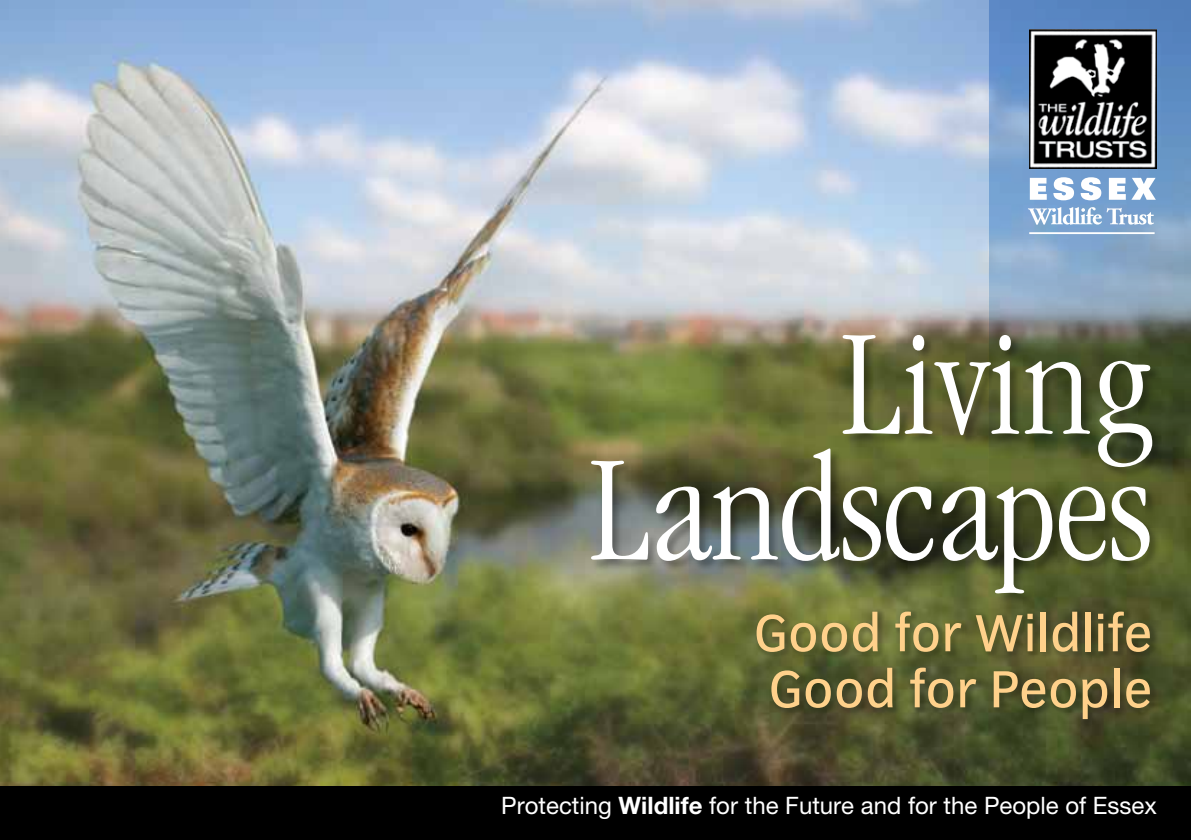
<style>
.page{position:relative;width:1191px;height:840px;background:#fff}
.page>*{position:absolute;margin:0;border:0;box-sizing:border-box;transform-origin:0 0}
.t1{font:300 condensed 156px/125.6px "Garamond";color:#fff;text-align:right}
.t2{font:54px/56px "Congress Sans";color:#ffd18b}
.t3{font:24px "Helvetica Neue";color:#fff}
.s1{font-weight:700}
</style>
<div class="page">
<img style="left:0;top:0;width:989px;height:785px">
<svg style="left:989px;top:0;width:202px;height:785px;background:#66808b"></svg>
<div style="left:591px;top:334px;width:573px;height:270px;background:#000;opacity:.32"></div>
<div style="left:0;top:785px;width:1191px;height:54px;background:#000"></div>
<div style="left:754px;top:608px;width:404px;height:118px;background:#000;opacity:.18"></div>
<img style="left:1029px;top:29px;width:128px;height:140px">
<svg style="left:1029px;top:178px;width:17px;height:22px"></svg>
<svg style="left:1053px;top:177px;width:21px;height:23px"></svg>
<svg style="left:1080px;top:177px;width:21px;height:23px"></svg>
<svg style="left:1108px;top:178px;width:17px;height:22px"></svg>
<svg style="left:1131px;top:178px;width:24px;height:22px"></svg>
<svg style="left:1028px;top:207px;width:126px;height:18px"></svg>
<hr style="left:1029px;top:232px;width:125px;height:2px;background:#fff">
<h1 class="t1" style="left:589px;top:321px;width:565px">Living<br>Landscapes</h1>
<h2 class="t2" style="left:753px;top:605px;width:400px">Good for Wildlife<br>Good for People</h2>
<p class="t3" style="left:501px;top:790px;width:657px">Protecting <span class="s1">Wildlife</span> for the Future and for the People of Essex</p>
</div>
